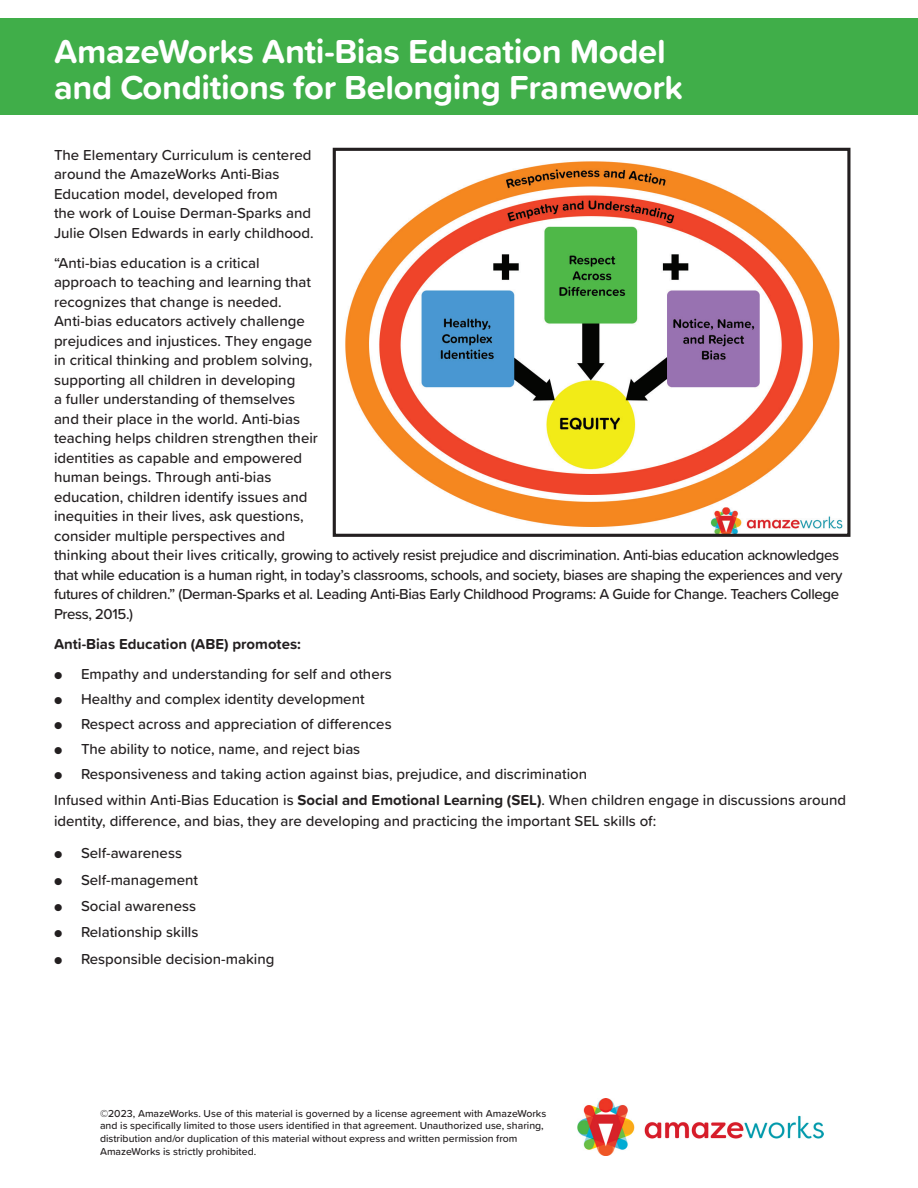
<style>
.page{position:relative;width:918px;height:1188px;background:#fff}
.page>*{position:absolute;margin:0;border:0;box-sizing:border-box;transform-origin:0 0}
.Banner_Title{font:700 34.5px/36px "Proxima Soft";letter-spacing:-.01em;color:#fff}
.Para_Text_Flush_Left{font:500 15px/19.5px "Proxima Soft";color:#231f20}
.Para_Text_Flush_Left-2{font:700 15px "Proxima Soft";color:#231f20}
.t1{font:500 10.5px/12.6px "Proxima Soft";color:#231f20}
.s1{font-size:12px}
.s2{font-weight:700}
</style>
<div class="page">
<img style="left:578px;top:1099px;width:246px;height:56px">
<div style="left:0;top:18px;width:917px;height:97px;background:#40ae49"></div>
<img style="left:345px;top:161px;width:498px;height:372px">
<div style="left:333px;top:148px;width:517px;height:389px;border:3px solid #231f20"></div>
<p class="Banner_Title" style="left:54px;top:33px;width:630px">AmazeWorks Anti-Bias Education Model and Conditions for Belonging Framework</p>
<p class="Para_Text_Flush_Left" style="left:54px;top:144px;width:261px">The Elementary Curriculum is centered around the AmazeWorks Anti-Bias Education model, developed from<br>the work of Louise Derman-Sparks and Julie Olsen Edwards in early childhood.</p>
<p class="Para_Text_Flush_Left" style="left:54px;top:252px;width:790px">“Anti-bias education is a critical<br>approach to teaching and learning that<br>recognizes that change is needed.<br>Anti-bias educators actively challenge<br>prejudices and injustices. They engage<br>in critical thinking and problem solving,<br>supporting all children in developing<br>a fuller understanding of themselves<br>and their place in the world. Anti-bias<br>teaching helps children strengthen their<br>identities as capable and empowered<br>human beings. Through anti-bias<br>education, children identify issues and<br>inequities in their lives, ask questions,<br>consider multiple perspectives and<br>thinking about their lives critically, growing to actively resist prejudice and discrimination. Anti-bias education acknowledges that while education is a human right, in today’s classrooms, schools, and society, biases are shaping the experiences and very futures of children.” (Derman-Sparks et al. Leading Anti-Bias Early Childhood Programs: A Guide for Change. Teachers College Press, 2015.)</p>
<p class="Para_Text_Flush_Left-2" style="left:54px;top:633px;width:249px">Anti-Bias Education (ABE) promotes:</p>
<p class="Para_Text_Flush_Left" style="left:54px;top:664px;width:339px"><span class="s1">●</span> Empathy and understanding for self and others</p>
<p class="Para_Text_Flush_Left" style="left:54px;top:689px;width:312px"><span class="s1">●</span> Healthy and complex identity development</p>
<p class="Para_Text_Flush_Left" style="left:54px;top:714px;width:339px"><span class="s1">●</span> Respect across and appreciation of differences</p>
<p class="Para_Text_Flush_Left" style="left:54px;top:739px;width:308px"><span class="s1">●</span> The ability to notice, name, and reject bias</p>
<p class="Para_Text_Flush_Left" style="left:54px;top:764px;width:535px"><span class="s1">●</span> Responsiveness and taking action against bias, prejudice, and discrimination</p>
<p class="Para_Text_Flush_Left" style="left:54px;top:789px;width:794px;line-height:21px">Infused within Anti-Bias Education is <span class="s2">Social and Emotional Learning (SEL)</span>. When children engage in discussions around identity, difference, and bias, they are developing and practicing the important SEL skills of:</p>
<p class="Para_Text_Flush_Left" style="left:54px;top:843px;width:130px"><span class="s1">●</span> Self-awareness</p>
<p class="Para_Text_Flush_Left" style="left:54px;top:869px;width:146px"><span class="s1">●</span> Self-management</p>
<p class="Para_Text_Flush_Left" style="left:54px;top:896px;width:144px"><span class="s1">●</span> Social awareness</p>
<p class="Para_Text_Flush_Left" style="left:54px;top:922px;width:146px"><span class="s1">●</span> Relationship skills</p>
<p class="Para_Text_Flush_Left" style="left:54px;top:948px;width:222px"><span class="s1">●</span> Responsible decision-making</p>
<p class="t1" style="left:100px;top:1107px;width:448px">©2023, AmazeWorks. Use of this material is governed by a license agreement with AmazeWorks and is specifically limited to those users identified in that agreement. Unauthorized use, sharing, distribution and/or duplication of this material without express and written permission from AmazeWorks is strictly prohibited.</p>
</div>
